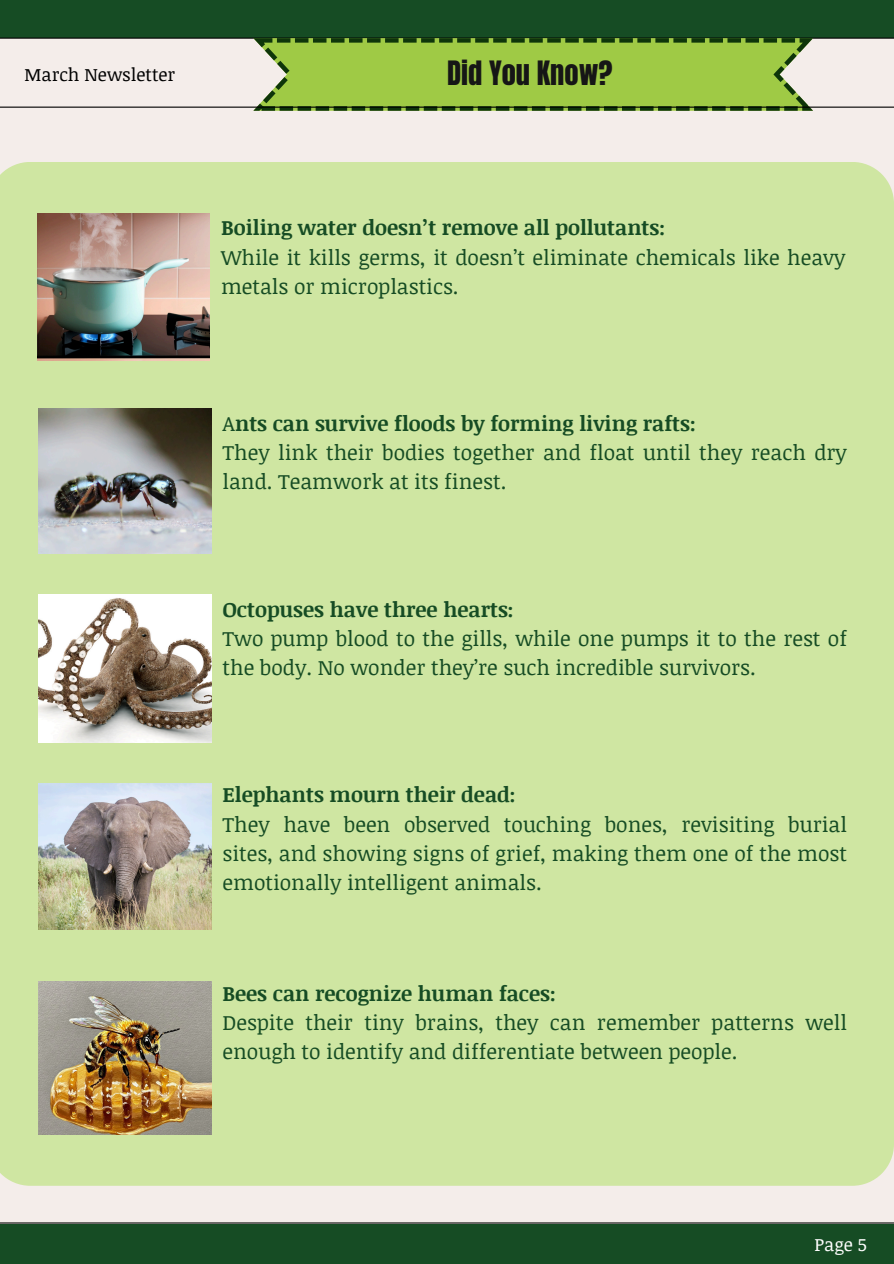
<style>
.page{position:relative;width:894px;height:1264px;background:#fff}
.page>*{position:absolute;margin:0;border:0;box-sizing:border-box;transform-origin:0 0}
.t1{font:28.5px "Anton";color:#161616}
.t2{font:21px/29.2px "Noticia Text";color:#164c24}
.t3{font:700 21px "Noticia Text";color:#164c24}
.t4{font:18px "Noticia Text";color:#000}
.t5{font:18px "Noticia Text";color:#fff}
.s1{font-weight:700}
</style>
<div class="page">
<div style="left:0;top:0;width:893px;height:1263px;background:#f4edea"></div>
<div style="left:0;top:1223px;width:893px;height:40px;background:#164c24"></div>
<hr style="left:0;top:1222px;width:893px;height:1px;background:#000">
<div style="left:0;top:0;width:893px;height:38px;background:#164c24"></div>
<hr style="left:0;top:38px;width:893px;height:1px;background:#000">
<svg style="left:253px;top:38px;width:559px;height:73px;background:#95bc48"></svg>
<hr style="left:0;top:107px;width:893px;height:1px;background:#000">
<div style="left:0;top:162px;width:893px;height:1023px;background:#cfe6a2"></div>
<img style="left:38px;top:981px;width:173px;height:153px">
<img style="left:38px;top:783px;width:173px;height:146px">
<img style="left:38px;top:408px;width:173px;height:146px">
<img style="left:37px;top:213px;width:173px;height:148px">
<img style="left:38px;top:594px;width:173px;height:148px">
<p class="t4" style="left:25px;top:62px;width:152px">March Newsletter</p>
<h1 class="t1" style="left:447px;top:53px;width:167px">Did You Know?</h1>
<p class="t3" style="left:221px;top:213px;width:445px">Boiling water doesn’t remove all pollutants:</p>
<p class="t2" style="left:221px;top:242px;width:625px">While it kills germs, it doesn’t eliminate chemicals like heavy metals or microplastics.</p>
<p class="t2" style="left:222px;top:408px;width:625px">A<span class="s1">nts can survive floods by forming living rafts:<br></span>They link their bodies together and float until they reach dry land. Teamwork at its finest.</p>
<p class="t3" style="left:222px;top:594px;width:292px">Octopuses have three hearts:</p>
<p class="t2" style="left:222px;top:623px;width:625px">Two pump blood to the gills, while one pumps it to the rest of the body. No wonder they’re such incredible survivors.</p>
<p class="t3" style="left:222px;top:779px;width:294px">Elephants mourn their dead:</p>
<p class="t2" style="left:222px;top:808px;width:625px;text-align:justify">They have been observed touching bones, revisiting burial sites, and showing signs of grief, making them one of the most emotionally intelligent animals.</p>
<p class="t3" style="left:222px;top:977px;width:335px">Bees can recognize human faces:</p>
<p class="t2" style="left:222px;top:1006px;width:625px">Despite their tiny brains, they can remember patterns well enough to identify and differentiate between people.</p>
<p class="t5" style="left:814px;top:1231px;width:54px">Page 5</p>
</div>
